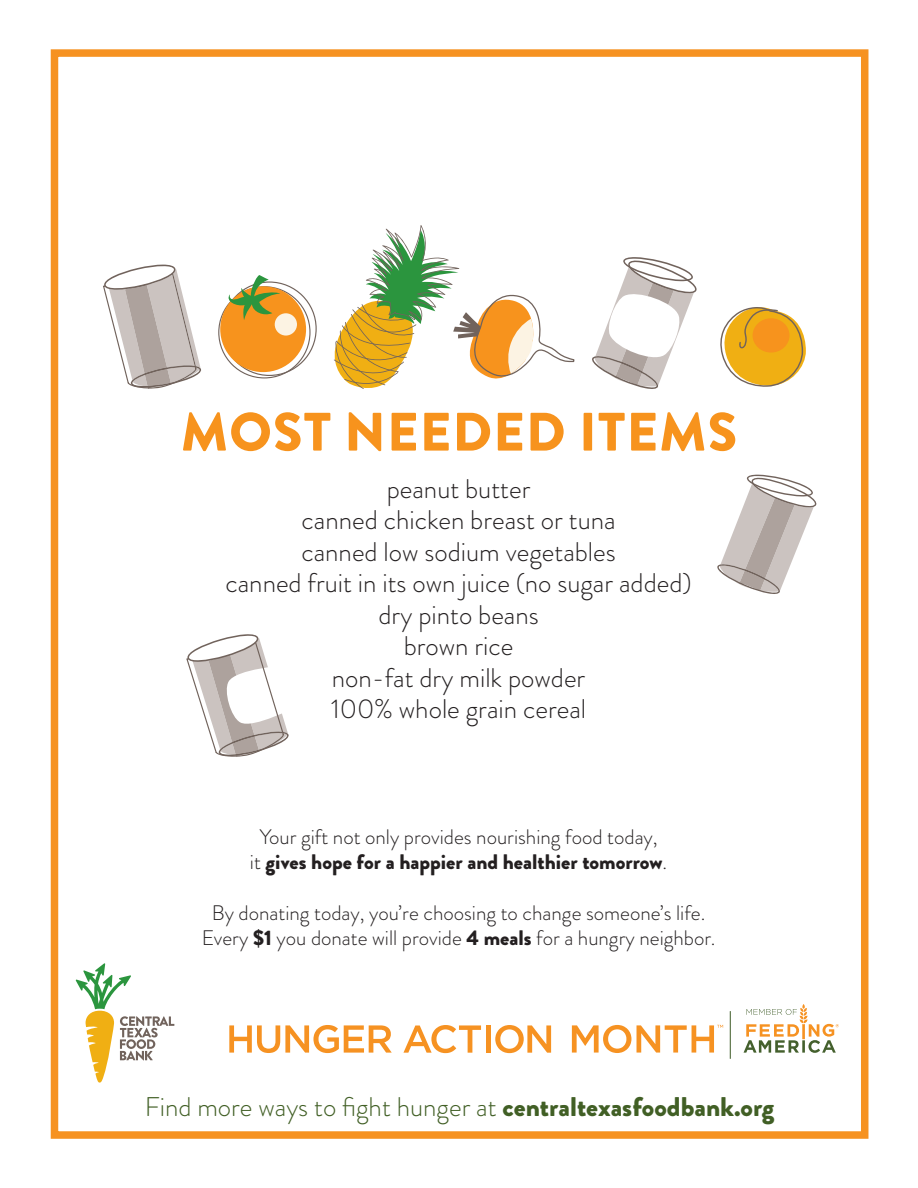
<style>
.page{position:relative;width:918px;height:1188px;background:#fff}
.page>*{position:absolute;margin:0;border:0;box-sizing:border-box;transform-origin:0 0}
.t1{font:900 54px "Brandon Grotesque";letter-spacing:.02em;color:#f7931d}
.t2{font:300 27px/31.5px "Brandon Grotesque";color:#231f20;text-align:center}
.t3{font:300 27px "Brandon Grotesque";color:#415f25}
.t4{font:300 21px/25.2px "Brandon Grotesque";color:#231f20;text-align:center}
.s1{font-weight:900}
</style>
<div class="page">
<svg style="left:717px;top:475px;width:100px;height:119px"></svg>
<svg style="left:103px;top:265px;width:98px;height:124px"></svg>
<svg style="left:592px;top:257px;width:105px;height:132px"></svg>
<svg style="left:186px;top:634px;width:103px;height:123px"></svg>
<svg style="left:720px;top:307px;width:86px;height:80px"></svg>
<svg style="left:218px;top:275px;width:99px;height:103px"></svg>
<svg style="left:334px;top:225px;width:241px;height:164px"></svg>
<div style="left:51px;top:49px;width:817px;height:1090px;border:8px solid #f69221"></div>
<svg style="left:76px;top:963px;width:98px;height:120px"></svg>
<svg style="left:229px;top:1025px;width:163px;height:28px"></svg>
<svg style="left:403px;top:1025px;width:78px;height:28px"></svg>
<div style="left:486px;top:1025px;width:5px;height:28px;background:#f69222"></div>
<svg style="left:495px;top:1025px;width:56px;height:28px"></svg>
<svg style="left:572px;top:1025px;width:59px;height:28px"></svg>
<hr style="left:730px;top:1011px;width:1px;height:48px;background:#44602d">
<svg style="left:637px;top:1025px;width:86px;height:28px"></svg>
<svg style="left:744px;top:1004px;width:95px;height:49px"></svg>
<h1 class="t1" style="left:181px;top:394px;width:558px">MOST NEEDED ITEMS</h1>
<p class="t2" style="left:225px;top:473px;width:468px">peanut butter<br>canned chicken breast or tuna<br>canned low sodium vegetables<br>canned fruit in its own juice (no sugar added) dry pinto beans<br>brown rice<br>non-fat dry milk powder<br>100% whole grain cereal</p>
<p class="t4" style="left:250px;top:824px;width:419px">Your gift not only provides nourishing food today,<br>it <span class="s1">gives hope for a happier and healthier tomorrow</span>.</p>
<p class="t4" style="left:202px;top:900px;width:515px">By donating today, you’re choosing to change someone’s life.<br>Every <span class="s1">$1</span> you donate will provide <span class="s1">4 meals</span> for a hungry neighbor.</p>
<p class="t3" style="left:145px;top:1088px;width:631px">Find more ways to fight hunger at <span class="s1">centraltexasfoodbank.org</span></p>
</div>
